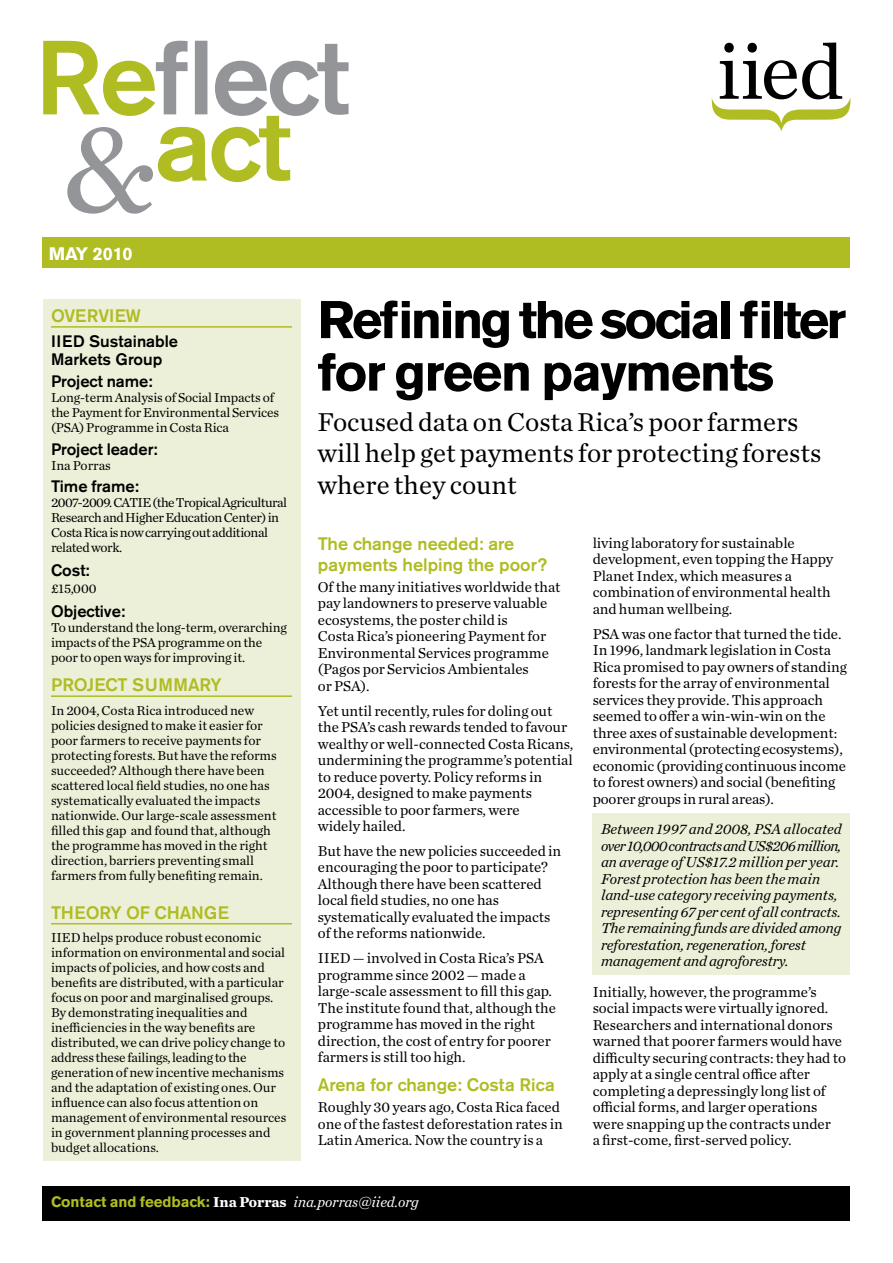
<style>
.page{position:relative;width:893px;height:1263px;background:#fff}
.page>*{position:absolute;margin:0;border:0;box-sizing:border-box;transform-origin:0 0}
.t1{font:700 52.5px/52.5px "Akzidenz Grotesk BE";letter-spacing:-.055em;color:#000}
.t2{font:27px/31.5px "Chronicle Text G1";color:#000}
.t3{font:500 18px/21px "Akzidenz Grotesk BE";color:#afbc22}
.t4{font:700 18px "Akzidenz Grotesk BE";letter-spacing:-.01em;color:#fff}
.t5{font:500 16.5px/18px "Akzidenz Grotesk BE";letter-spacing:-.005em;color:#000}
.t6{font:15px/16.5px "Chronicle Text G1";letter-spacing:-.005em;color:#000}
.t7{font:italic 15px/16.5px "Chronicle Text G1";letter-spacing:-.01em;color:#000}
.t8{font:700 15px "Akzidenz Grotesk BE";letter-spacing:-.005em;color:#afbc22}
.t9{font:13.5px/15px "Chronicle Text G1";letter-spacing:-.005em;color:#000}
.t10{font:13.5px/15px "Chronicle Text G1";letter-spacing:-.03em;color:#000}
.s1{font-family:"Chronicle Text G1";color:#fff}
.s2{font-family:"Chronicle Text G1";font-weight:400;font-style:italic;color:#fff}
</style>
<div class="page">
<div style="left:43px;top:299px;width:257px;height:862px;background:#edf0d8"></div>
<hr style="left:51px;top:326px;width:241px;height:2px;background:#afbc22">
<hr style="left:51px;top:695px;width:241px;height:2px;background:#afbc22">
<hr style="left:51px;top:923px;width:241px;height:1px;background:#afbc22">
<svg style="left:712px;top:43px;width:138px;height:88px"></svg>
<div style="left:43px;top:1186px;width:807px;height:34px;background:#000"></div>
<svg style="left:43px;top:41px;width:306px;height:173px"></svg>
<div style="left:592px;top:813px;width:258px;height:161px;background:#edf0d8"></div>
<div style="left:43px;top:238px;width:807px;height:30px;background:#afbc22"></div>
<p class="t4" style="left:49px;top:243px;width:85px">MAY 2010</p>
<p class="t3" style="left:51px;top:305px;width:91px">OVERVIEW</p>
<p class="t5" style="left:51px;top:332px;width:129px">IIED Sustainable<br>Markets Group</p>
<p class="t5" style="left:51px;top:372px;width:103px">Project name:</p>
<p class="t9" style="left:51px;top:390px;width:230px">Long-term Analysis of Social Impacts of the Payment for Environmental Services (PSA) Programme in Costa Rica</p>
<p class="t5" style="left:51px;top:440px;width:108px">Project leader:</p>
<p class="t9" style="left:51px;top:457px;width:61px">Ina Porras</p>
<p class="t5" style="left:51px;top:477px;width:89px">Time frame:</p>
<p class="t10" style="left:51px;top:495px;width:238px">2007-2009. CATIE (the Tropical Agricultural Research and Higher Education Center) in Costa Rica is now carrying out additional related work.</p>
<p class="t5" style="left:51px;top:561px;width:40px">Cost:</p>
<p class="t9" style="left:51px;top:580px;width:47px">£15,000</p>
<p class="t5" style="left:51px;top:602px;width:76px">Objective:</p>
<p class="t9" style="left:51px;top:619px;width:237px">To understand the long-term, overarching impacts of the PSA programme on the poor to open ways for improving it.</p>
<p class="t3" style="left:51px;top:674px;width:55px">Project</p>
<p class="t3" style="left:132px;top:674px;width:91px">summary</p>
<p class="t9" style="left:51px;top:702px;width:227px">In 2004, Costa Rica introduced new policies designed to make it easier for poor farmers to receive payments for protecting forests. But have the reforms succeeded? Although there have been scattered local field studies, no one has systematically evaluated the impacts nationwide. Our large-scale assessment filled this gap and found that, although the programme has moved in the right direction, barriers preventing small farmers from fully benefiting remain.</p>
<p class="t3" style="left:51px;top:902px;width:37px">Theor</p>
<p class="t3" style="left:111px;top:902px;width:107px">y of change</p>
<p class="t9" style="left:51px;top:929px;width:237px">IIED helps produce robust economic information on environmental and social impacts of policies, and how costs and benefits are distributed, with a particular focus on poor and marginalised groups.<br>By demonstrating inequalities and inefficiencies in the way benefits are distributed, we can drive policy change to address these failings, leading to the generation of new incentive mechanisms and the adaptation of existing ones. Our influence can also focus attention on management of environmental resources in government planning processes and budget allocations.</p>
<h1 class="t1" style="left:317px;top:294px;width:530px">Refining the social filter for green payments</h1>
<h2 class="t2" style="left:317px;top:404px;width:505px">Focused data on Costa Rica’s poor farmers will help get payments for protecting forests where they count</h2>
<p class="t3" style="left:318px;top:533px;width:231px">The change needed: are payments helping the poor?</p>
<p class="t6" style="left:318px;top:578px;width:244px">Of the many initiatives worldwide that pay landowners to preserve valuable ecosystems, the poster child is<br>Costa Rica’s pioneering Payment for<br>Environmental Services programme (Pagos por Servicios Ambientales<br>or PSA).</p>
<p class="t6" style="left:318px;top:701px;width:257px">Yet until recently, rules for doling out the PSA’s cash rewards tended to favour wealthy or well-connected Costa Ricans, undermining the programme’s potential to reduce poverty. Policy reforms in 2004, designed to make payments accessible to poor farmers, were<br>widely hailed.</p>
<p class="t6" style="left:318px;top:842px;width:245px">But have the new policies succeeded in encouraging the poor to participate?<br>Although there have been scattered local field studies, no one has systematically evaluated the impacts of the reforms nationwide.</p>
<p class="t6" style="left:318px;top:949px;width:240px">IIED — involved in Costa Rica’s PSA programme since 2002 — made a large-scale assessment to fill this gap.<br>The institute found that, although the programme has moved in the right direction, the cost of entry for poorer farmers is still too high.</p>
<p class="t3" style="left:318px;top:1074px;width:239px">Arena for change: Costa Rica</p>
<p class="t6" style="left:318px;top:1098px;width:246px">Roughly 30 years ago, Costa Rica faced one of the fastest deforestation rates in<br>Latin America. Now the country is a</p>
<p class="t6" style="left:593px;top:534px;width:242px">living laboratory for sustainable development, even topping the Happy<br>Planet Index, which measures a combination of environmental health and human wellbeing.</p>
<p class="t6" style="left:593px;top:624px;width:256px">PSA was one factor that turned the tide.<br>In 1996, landmark legislation in Costa Rica promised to pay owners of standing forests for the array of environmental services they provide. This approach seemed to offer a win-win-win on the three axes of sustainable development: environmental (protecting ecosystems), economic (providing continuous income to forest owners) and social (benefiting poorer groups in rural areas).</p>
<p class="t7" style="left:601px;top:820px;width:242px">Between 1997 and 2008, PSA allocated over 10,000 contracts and US$206 million, an average of US$17.2 million per year.<br>Forest protection has been the main land-use category receiving payments, representing 67 per cent of all contracts.<br>The remaining funds are divided among reforestation, regeneration, forest management and agroforestry.</p>
<p class="t6" style="left:593px;top:983px;width:255px">Initially, however, the programme’s social impacts were virtually ignored.<br>Researchers and international donors warned that poorer farmers would have difficulty securing contracts: they had to apply at a single central office after completing a depressingly long list of official forms, and larger operations were snapping up the contracts under<br>a first-come, first-served policy.</p>
<p class="t8" style="left:51px;top:1193px;width:369px">Contact and feedback: <span class="s1">Ina Porras</span> <span class="s2">ina.porras@iied.org</span></p>
</div>
